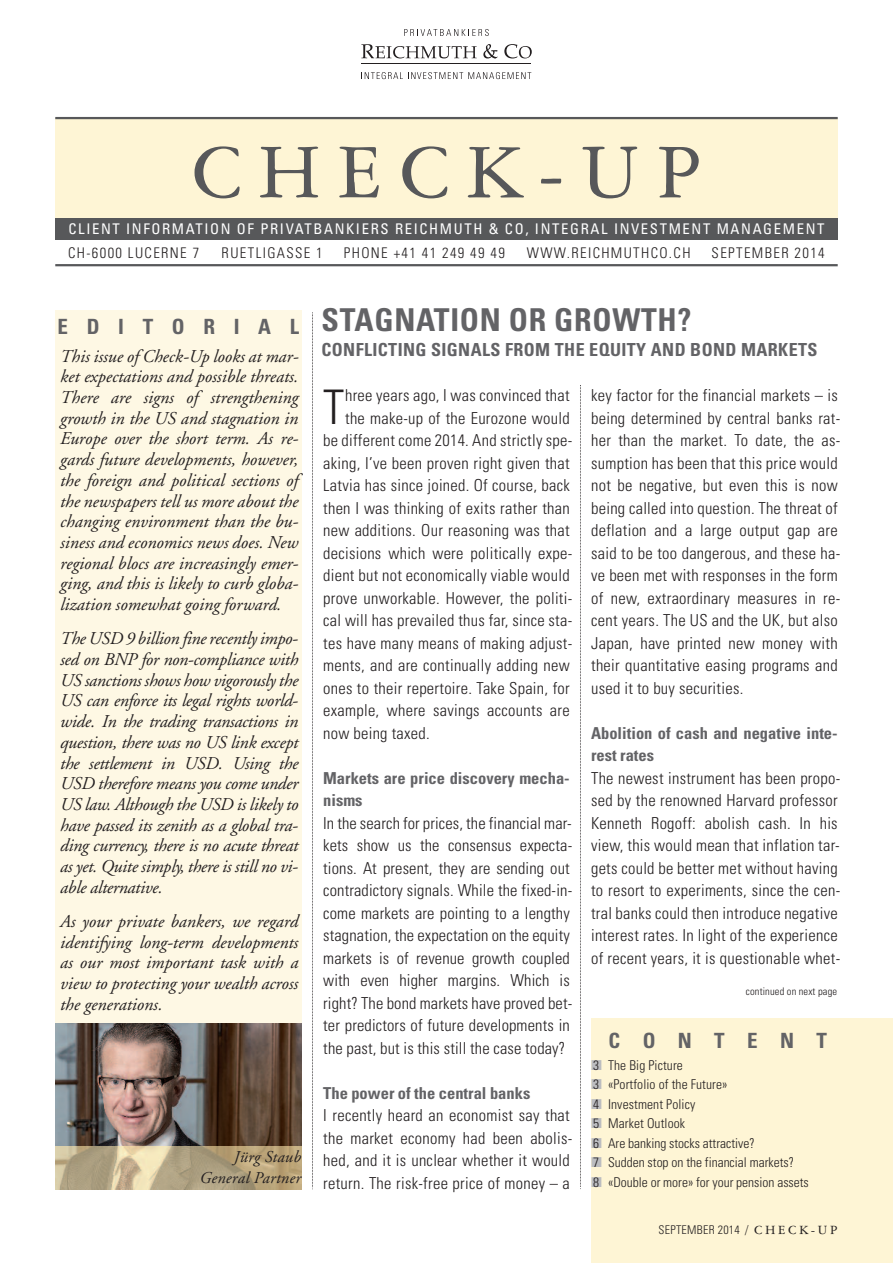
<style>
.page{position:relative;width:893px;height:1263px;background:#fff}
.page>*{position:absolute;margin:0;border:0;box-sizing:border-box;transform-origin:0 0}
.t1{font:82.5px "American Garamond BT";letter-spacing:.2em;color:#57585a}
.t2{font:300 condensed 47.7px "Univers";color:#231f20}
.t3{font:700 condensed 31.5px "Univers";letter-spacing:.02em;color:#636366}
.t4{font:700 condensed 21px "Univers";letter-spacing:.89em;color:#636366}
.t5{font:700 condensed 21px "Univers";letter-spacing:1.065em;color:#636366}
.t6{font:italic 18px/20.7px "Adobe Garamond";color:#231f20;text-align:justify}
.t7{font:700 condensed 18px "Univers";letter-spacing:.02em;color:#636366}
.t8{font:300 condensed 16.5px/22.5px "Univers";letter-spacing:.02em;color:#231f20}
.t9{font:700 condensed 16.5px/22.5px "Univers";color:#636366}
.t10{font:italic 16.5px/21px "Adobe Garamond";letter-spacing:.015em;color:#231f20;text-align:right}
.t11{font:300 condensed 14.7px "Univers";letter-spacing:.095em;color:#231f20}
.t12{font:condensed 14.7px "Univers";letter-spacing:.11em;color:#fff}
.t13{font:14.25px/19.5px "Zapf Dingbats";color:#bcbdc0;text-align:justify}
.t14{font:300 condensed 13.5px/19.5px "Univers";color:#231f20}
.t15{font:300 condensed 12px "Univers";letter-spacing:.02em;color:#231f20}
.t16{font:300 condensed 10.5px "Univers";letter-spacing:.015em;color:#231f20}
.s1{font-family:"American Garamond BT";font-weight:400;font-stretch:normal;font-size:13.5px}
</style>
<div class="page">
<div style="left:591px;top:1018px;width:302px;height:245px;background:#fef5d5"></div>
<svg style="left:580px;top:385px;width:1px;height:804px"></svg>
<svg style="left:312px;top:312px;width:1px;height:877px"></svg>
<div style="left:55px;top:311px;width:247px;height:878px;background:#fef8e4"></div>
<div style="left:55px;top:118px;width:783px;height:104px;background:#fef5d5"></div>
<div style="left:55px;top:219px;width:783px;height:21px;background:#57585a"></div>
<hr style="left:55px;top:117px;width:783px;height:2px;background:#57585a">
<hr style="left:55px;top:264px;width:783px;height:2px;background:#57585a">
<svg style="left:364px;top:72px;width:167px;height:7px"></svg>
<svg style="left:361px;top:44px;width:116px;height:14px"></svg>
<svg style="left:483px;top:44px;width:15px;height:14px"></svg>
<svg style="left:504px;top:44px;width:28px;height:14px"></svg>
<svg style="left:404px;top:29px;width:85px;height:7px"></svg>
<hr style="left:361px;top:63px;width:170px;height:1px;background:#231f20">
<img style="left:55px;top:1023px;width:247px;height:124px">
<img style="left:55px;top:1147px;width:247px;height:42px">
<h1 class="t1" style="left:191px;top:147px;width:512px">CHECK-UP</h1>
<p class="t12" style="left:68px;top:223px;width:758px">CLIENT INFORMATION OF PRIVATBANKIERS REICHMUTH &amp; CO, INTEGRAL INVESTMENT MANAGEMENT</p>
<p class="t11" style="left:68px;top:247px;width:132px">CH-6000 LUCERNE 7</p>
<p class="t11" style="left:222px;top:247px;width:103px">RUETLIGASSE 1</p>
<p class="t11" style="left:344px;top:247px;width:162px">PHONE +41 41 249 49 49</p>
<p class="t11" style="left:527px;top:247px;width:165px">WWW.REICHMUTHCO.CH</p>
<p class="t11" style="left:712px;top:247px;width:115px">SEPTEMBER 2014</p>
<p class="t4" style="left:58px;top:319px;width:243px">EDITORIAL</p>
<p class="t6" style="left:60px;top:347px;width:240px">This issue of Check-Up looks at mar&shy;ket expectations and possible threats.<br>There are signs of strengthening growth in the US and stagnation in Europe over the short term. As re&shy;gards future developments, however, the foreign and political sections of the newspapers tell us more about the changing environment than the bu&shy;siness and economics news does. New regional blocs are increasingly emer&shy;ging, and this is likely to curb globa&shy;lization somewhat going forward.</p>
<p class="t6" style="left:60px;top:630px;width:240px">The USD 9 billion fine recently impo&shy;sed on BNP for non-compliance with US sanctions shows how vigorously the US can enforce its legal rights world&shy;wide. In the trading transactions in question, there was no US link except the settlement in USD. Using the USD therefore means you come under US law. Although the USD is likely to have passed its zenith as a global tra&shy;ding currency, there is no acute threat as yet. Quite simply, there is still no vi&shy;able alternative.</p>
<p class="t6" style="left:60px;top:912px;width:240px">As your private bankers, we regard identifying long-term developments as our most important task with a view to protecting your wealth across the generations.</p>
<p class="t10" style="left:199px;top:1148px;width:103px">Jürg Staub<br>General Partner</p>
<h3 class="t3" style="left:321px;top:308px;width:372px">STAGNATION OR GROWTH?</h3>
<p class="t7" style="left:321px;top:343px;width:497px">CONFLICTING SIGNALS FROM THE EQUITY AND BOND MARKETS</p>
<h2 class="t2" style="left:323px;top:389px;width:23px">T</h2>
<p class="t8" style="left:345px;top:386px;width:226px">hree years ago, I was convinced that</p>
<p class="t8" style="left:345px;top:408px;width:226px">the make-up of the Eurozone would</p>
<p class="t8" style="left:323px;top:431px;width:251px">be different come 2014. And strictly spe-</p>
<p class="t8" style="left:323px;top:453px;width:248px">aking, I’ve been proven right given that</p>
<p class="t8" style="left:323px;top:476px;width:248px">Latvia has since joined. Of course, back</p>
<p class="t8" style="left:323px;top:498px;width:248px">then I was thinking of exits rather than</p>
<p class="t8" style="left:323px;top:521px;width:248px">new additions. Our reasoning was that</p>
<p class="t8" style="left:323px;top:543px;width:251px">decisions which were politically expe-</p>
<p class="t8" style="left:323px;top:566px;width:248px">dient but not economically viable would</p>
<p class="t8" style="left:323px;top:588px;width:251px">prove unworkable. However, the politi-</p>
<p class="t8" style="left:323px;top:611px;width:251px">cal will has prevailed thus far, since sta-</p>
<p class="t8" style="left:323px;top:633px;width:251px">tes have many means of making adjust-</p>
<p class="t8" style="left:323px;top:656px;width:248px">ments, and are continually adding new</p>
<p class="t8" style="left:323px;top:678px;width:248px">ones to their repertoire. Take Spain, for</p>
<p class="t8" style="left:323px;top:701px;width:248px">example, where savings accounts are</p>
<p class="t8" style="left:323px;top:723px;width:108px">now being taxed.</p>
<p class="t9" style="left:323px;top:768px;width:248px">Markets are price discovery mecha&shy;nisms</p>
<p class="t8" style="left:323px;top:813px;width:251px">In the search for prices, the financial mar&shy;kets show us the consensus expecta&shy;tions. At present, they are sending out contradictory signals. While the fixed-in&shy;come markets are pointing to a lengthy stagnation, the expectation on the equity markets is of revenue growth coupled with even higher margins. Which is right? The bond markets have proved bet&shy;ter predictors of future developments in the past, but is this still the case today?</p>
<p class="t9" style="left:323px;top:1083px;width:209px">The power of the central banks</p>
<p class="t8" style="left:323px;top:1106px;width:251px">I recently heard an economist say that the market economy had been abolis&shy;hed, and it is unclear whether it would return. The risk-free price of money – a</p>
<p class="t8" style="left:591px;top:386px;width:251px">key factor for the financial markets – is being determined by central banks rat&shy;her than the market. To date, the as&shy;sumption has been that this price would not be negative, but even this is now being called into question. The threat of deflation and a large output gap are said to be too dangerous, and these ha&shy;ve been met with responses in the form of new, extraordinary measures in re&shy;cent years. The US and the UK, but also Japan, have printed new money with their quantitative easing programs and used it to buy securities.</p>
<p class="t9" style="left:591px;top:723px;width:248px">Abolition of cash and negative inte&shy;rest rates</p>
<p class="t8" style="left:591px;top:768px;width:251px">The newest instrument has been propo&shy;sed by the renowned Harvard professor Kenneth Rogoff: abolish cash. In his view, this would mean that inflation tar&shy;gets could be better met without having to resort to experiments, since the cen&shy;tral banks could then introduce negative interest rates. In light of the experience of recent years, it is questionable whet-</p>
<p class="t16" style="left:746px;top:988px;width:93px">continued on next page</p>
<p class="t5" style="left:609px;top:1033px;width:220px">CONTENT</p>
<p class="t13" style="left:591px;top:1055px;width:12px">■ ■ ■ ■ ■ ■ ■</p>
<p class="t14" style="left:593px;top:1056px;width:217px">3 The Big Picture<br>3 «Portfolio of the Future»<br>4 Investment Policy<br>5 Market Outlook<br>6 Are banking stocks attractive?<br>7 Sudden stop on the financial markets?<br>8 «Double or more» for your pension assets</p>
<p class="t15" style="left:659px;top:1225px;width:181px">SEPTEMBER 2014 <span class="s1">/ C H E C K - U P</span></p>
</div>
